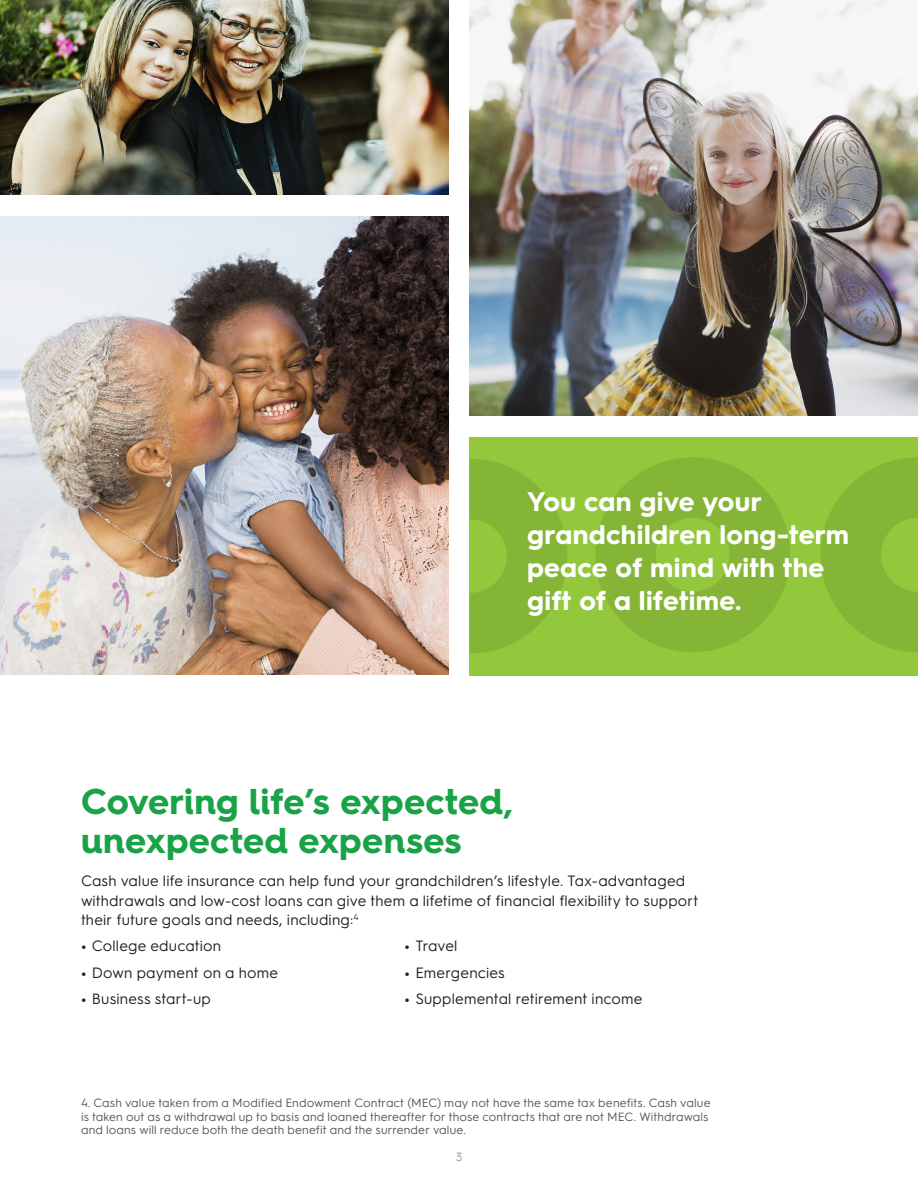
<style>
.page{position:relative;width:918px;height:1188px;background:#fff}
.page>*{position:absolute;margin:0;border:0;box-sizing:border-box;transform-origin:0 0}
.H3_-_Bold_24_26_LEAF{font:700 36px/39px "Hurme Geometric Sans 4";letter-spacing:.01em;color:#1aa248}
.CH3_-_SemiBold_18_22{font:700 27px/33px "Hurme Geometric Sans 3";letter-spacing:.01em;color:#fff}
.B1__-_Reg_10_13_BLK{font:15px/19.5px "Hurme Geometric Sans 3";letter-spacing:.015em;color:#231f20}
.D1__-_Reg_8_9_SLATE{font:12px/13.5px "Hurme Geometric Sans 3";letter-spacing:.01em;color:#57585a}
.D1__-_Reg_8_9_SLATE-2{font:12px "Hurme Geometric Sans 3";color:#939598}
.s1{font-weight:700}
</style>
<div class="page">
<img style="left:0;top:216px;width:448px;height:459px">
<div style="left:470px;top:437px;width:448px;height:239px;background:#94c83c"></div>
<img style="left:470px;top:0;width:448px;height:416px">
<img style="left:0;top:0;width:448px;height:194px">
<svg style="left:470px;top:459px;width:97px;height:194px"></svg>
<svg style="left:595px;top:457px;width:195px;height:195px"></svg>
<svg style="left:821px;top:457px;width:97px;height:195px"></svg>
<p class="CH3_-_SemiBold_18_22" style="left:527px;top:483px;width:324px">You can give your grandchildren long-term peace of mind with the gift of a lifetime.</p>
<p class="H3_-_Bold_24_26_LEAF" style="left:81px;top:782px;width:434px">Covering life’s expected, unexpected expenses</p>
<p class="B1__-_Reg_10_13_BLK" style="left:81px;top:870px;width:619px">Cash value life insurance can help fund your grandchildren’s lifestyle. Tax-advantaged withdrawals and low-cost loans can give them a lifetime of financial flexibility to support their future goals and needs, including:<sup>4</sup></p>
<p class="B1__-_Reg_10_13_BLK" style="left:81px;top:935px;width:142px"><span class="s1">•</span> College education</p>
<p class="B1__-_Reg_10_13_BLK" style="left:81px;top:962px;width:199px"><span class="s1">•</span> Down payment on a home</p>
<p class="B1__-_Reg_10_13_BLK" style="left:81px;top:988px;width:131px"><span class="s1">•</span> Business start-up</p>
<p class="B1__-_Reg_10_13_BLK" style="left:405px;top:935px;width:54px"><span class="s1">•</span> Travel</p>
<p class="B1__-_Reg_10_13_BLK" style="left:405px;top:962px;width:102px"><span class="s1">•</span> Emergencies</p>
<p class="B1__-_Reg_10_13_BLK" style="left:405px;top:988px;width:239px"><span class="s1">•</span> Supplemental retirement income</p>
<p class="D1__-_Reg_8_9_SLATE" style="left:81px;top:1095px;width:631px">4. Cash value taken from a Modified Endowment Contract (MEC) may not have the same tax benefits. Cash value is taken out as a withdrawal up to basis and loaned thereafter for those contracts that are not MEC. Withdrawals and loans will reduce both the death benefit and the surrender value.</p>
<p class="D1__-_Reg_8_9_SLATE-2" style="left:456px;top:1148px;width:8px">3</p>
</div>
